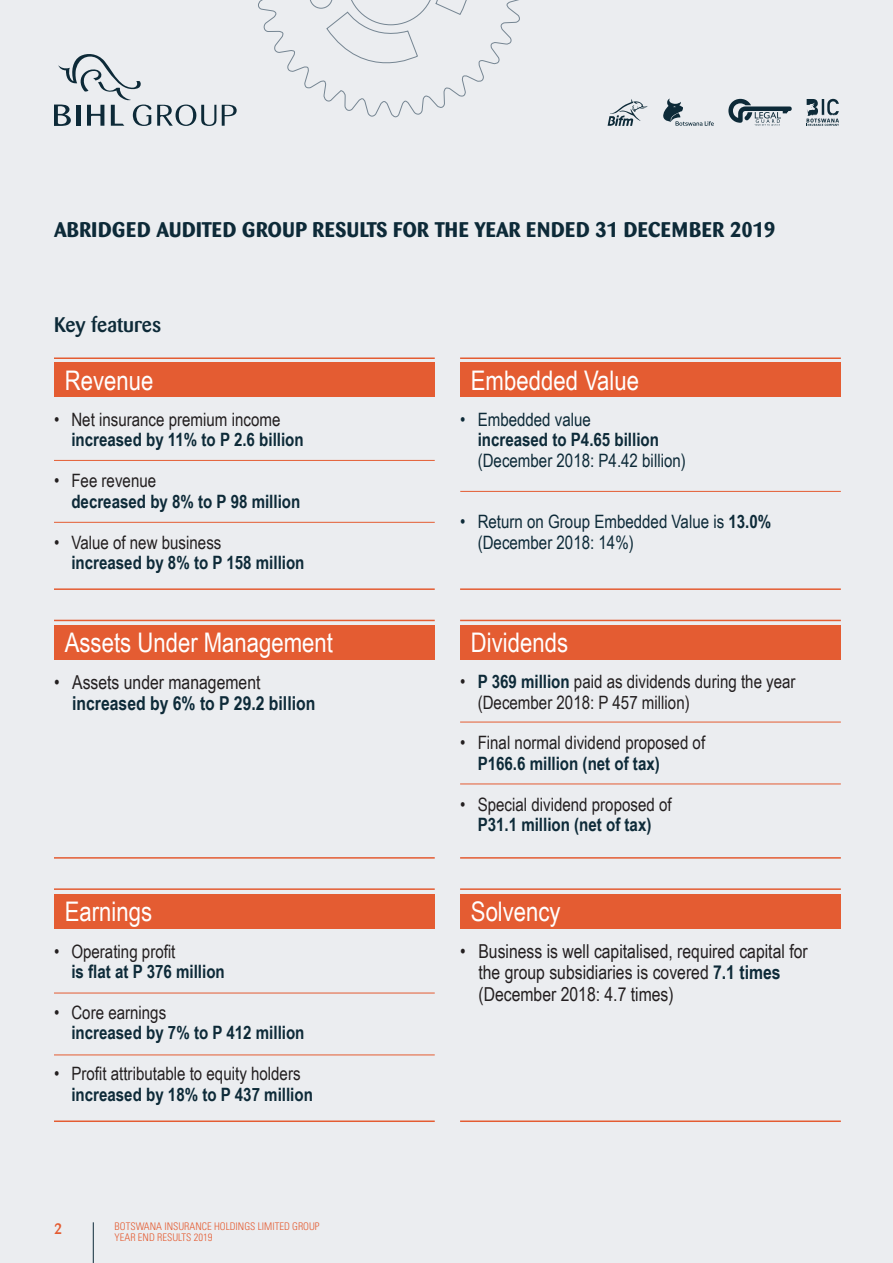
<style>
.page{position:relative;width:893px;height:1263px;background:#ebedf0}
.page>*{position:absolute;margin:0;border:0;box-sizing:border-box;transform-origin:0 0}
.t1{font:27px "Arial Narrow";color:#fff}
.t2{font:700 21px "Barmeno";letter-spacing:.02em;color:#0d2a38}
.t3{font:500 21px "Barmeno";color:#0d2a38}
.t4{font:19.2px/21.3px "Arial Narrow";color:#231f20}
.t5{font:700 19.2px "Arial Narrow";color:#0d2a38}
.t6{font:18.45px/20.4px "Arial Narrow";color:#231f20}
.t7{font:700 18.45px "Arial Narrow";color:#0d2a38}
.t8{font:18.45px/20.4px "Arial Narrow";color:#0d2a38}
.t9{font:500 15px "Barmeno";color:#e45c32}
.t10{font:300 condensed 10.5px/11.1px "Univers LT Std";color:#e45c32}
.s1{font-weight:700}
.s2{font-weight:700;color:#0d2a38}
</style>
<div class="page">
<hr style="left:93px;top:1222px;width:1px;height:41px;background:#0d2a38">
<svg style="left:728px;top:99px;width:64px;height:27px"></svg>
<svg style="left:608px;top:99px;width:40px;height:27px"></svg>
<svg style="left:663px;top:99px;width:51px;height:27px"></svg>
<svg style="left:806px;top:99px;width:33px;height:27px"></svg>
<svg style="left:222px;top:105px;width:15px;height:21px"></svg>
<svg style="left:157px;top:105px;width:59px;height:21px"></svg>
<svg style="left:54px;top:54px;width:97px;height:72px"></svg>
<svg style="left:258px;top:0;width:262px;height:118px"></svg>
<div style="left:460px;top:362px;width:381px;height:35px;background:#e45c32"></div>
<div style="left:460px;top:625px;width:381px;height:35px;background:#e45c32"></div>
<div style="left:460px;top:894px;width:381px;height:35px;background:#e45c32"></div>
<div style="left:54px;top:625px;width:381px;height:35px;background:#e45c32"></div>
<div style="left:54px;top:894px;width:381px;height:35px;background:#e45c32"></div>
<div style="left:54px;top:362px;width:381px;height:35px;background:#e45c32"></div>
<hr style="left:54px;top:993px;width:381px;height:1px;background:#e45c32">
<hr style="left:54px;top:1120px;width:381px;height:2px;background:#e45c32">
<hr style="left:54px;top:888px;width:381px;height:2px;background:#e45c32">
<hr style="left:460px;top:1120px;width:381px;height:2px;background:#e45c32">
<hr style="left:460px;top:888px;width:381px;height:2px;background:#e45c32">
<hr style="left:54px;top:1055px;width:381px;height:1px;background:#e45c32">
<hr style="left:54px;top:857px;width:381px;height:2px;background:#e45c32">
<hr style="left:54px;top:620px;width:381px;height:1px;background:#e45c32">
<hr style="left:460px;top:857px;width:381px;height:2px;background:#e45c32">
<hr style="left:460px;top:620px;width:381px;height:1px;background:#e45c32">
<hr style="left:54px;top:460px;width:381px;height:1px;background:#e45c32">
<hr style="left:54px;top:357px;width:381px;height:2px;background:#e45c32">
<hr style="left:54px;top:588px;width:381px;height:2px;background:#e45c32">
<hr style="left:460px;top:357px;width:381px;height:2px;background:#e45c32">
<hr style="left:460px;top:588px;width:381px;height:2px;background:#e45c32">
<hr style="left:54px;top:522px;width:381px;height:1px;background:#e45c32">
<hr style="left:460px;top:491px;width:381px;height:1px;background:#e45c32">
<hr style="left:460px;top:722px;width:381px;height:1px;background:#e45c32">
<hr style="left:460px;top:784px;width:381px;height:1px;background:#e45c32">
<p class="t2" style="left:54px;top:217px;width:723px">ABRIDGED AUDITED GROUP RESULTS FOR THE YEAR ENDED 31 DECEMBER 2019</p>
<p class="t3" style="left:54px;top:312px;width:109px">Key features</p>
<h1 class="t1" style="left:65px;top:360px;width:90px">Revenue</h1>
<h1 class="t1" style="left:471px;top:360px;width:170px">Embedded Value</h1>
<p class="t6" style="left:54px;top:408px;width:228px">• Net insurance premium income</p>
<p class="t7" style="left:71px;top:426px;width:234px">increased by 11% to P 2.6 billion</p>
<p class="t6" style="left:54px;top:470px;width:104px">• Fee revenue</p>
<p class="t7" style="left:71px;top:487px;width:230px">decreased by 8% to P 98 million</p>
<p class="t6" style="left:54px;top:531px;width:169px">• Value of new business</p>
<p class="t7" style="left:71px;top:549px;width:235px">increased by 8% to P 158 million</p>
<p class="t8" style="left:460px;top:408px;width:132px">• Embedded value</p>
<p class="t7" style="left:478px;top:426px;width:183px">increased to P4.65 billion</p>
<p class="t8" style="left:478px;top:449px;width:210px">(December 2018: P4.42 billion)</p>
<p class="t8" style="left:478px;top:511px;width:295px;text-indent:-17px">• Return on Group Embedded Value is <span class="s1">13.0% </span>(December 2018: 14%)</p>
<h1 class="t1" style="left:65px;top:623px;width:270px">Assets Under Management</h1>
<h1 class="t1" style="left:471px;top:623px;width:99px">Dividends</h1>
<p class="t4" style="left:54px;top:670px;width:208px">• Assets under management</p>
<p class="t5" style="left:72px;top:689px;width:245px">increased by 6% to P 29.2 billion</p>
<p class="t6" style="left:478px;top:671px;width:319px;text-indent:-17px">• <span class="s2">P 369 million</span> paid as dividends during the year (December 2018: P 457 million)</p>
<p class="t6" style="left:460px;top:732px;width:246px">• Final normal dividend proposed of</p>
<p class="t7" style="left:478px;top:749px;width:184px">P166.6 million (net of tax)</p>
<p class="t6" style="left:460px;top:793px;width:213px">• Special dividend proposed of</p>
<p class="t7" style="left:478px;top:811px;width:175px">P31.1 million (net of tax)</p>
<h1 class="t1" style="left:65px;top:892px;width:89px">Earnings</h1>
<h1 class="t1" style="left:471px;top:892px;width:91px">Solvency</h1>
<p class="t6" style="left:54px;top:940px;width:123px">• Operating profit</p>
<p class="t7" style="left:71px;top:957px;width:155px">is flat at P 376 million</p>
<p class="t6" style="left:54px;top:1001px;width:114px">• Core earnings</p>
<p class="t7" style="left:71px;top:1019px;width:235px">increased by 7% to P 412 million</p>
<p class="t6" style="left:54px;top:1063px;width:248px">• Profit attributable to equity holders</p>
<p class="t7" style="left:71px;top:1080px;width:243px">increased by 18% to P 437 million</p>
<p class="t4" style="left:478px;top:940px;width:331px;text-indent:-18px">• Business is well capitalised, required capital for the group subsidiaries is covered <span class="s2">7.1 times </span>(December 2018: 4.7 times)</p>
<p class="t9" style="left:54px;top:1219px;width:10px">2</p>
<p class="t10" style="left:115px;top:1221px;width:206px">BOTSWANA INSURANCE HOLDINGS LIMITED GROUP<br>YEAR END RESULTS 2019</p>
</div>
